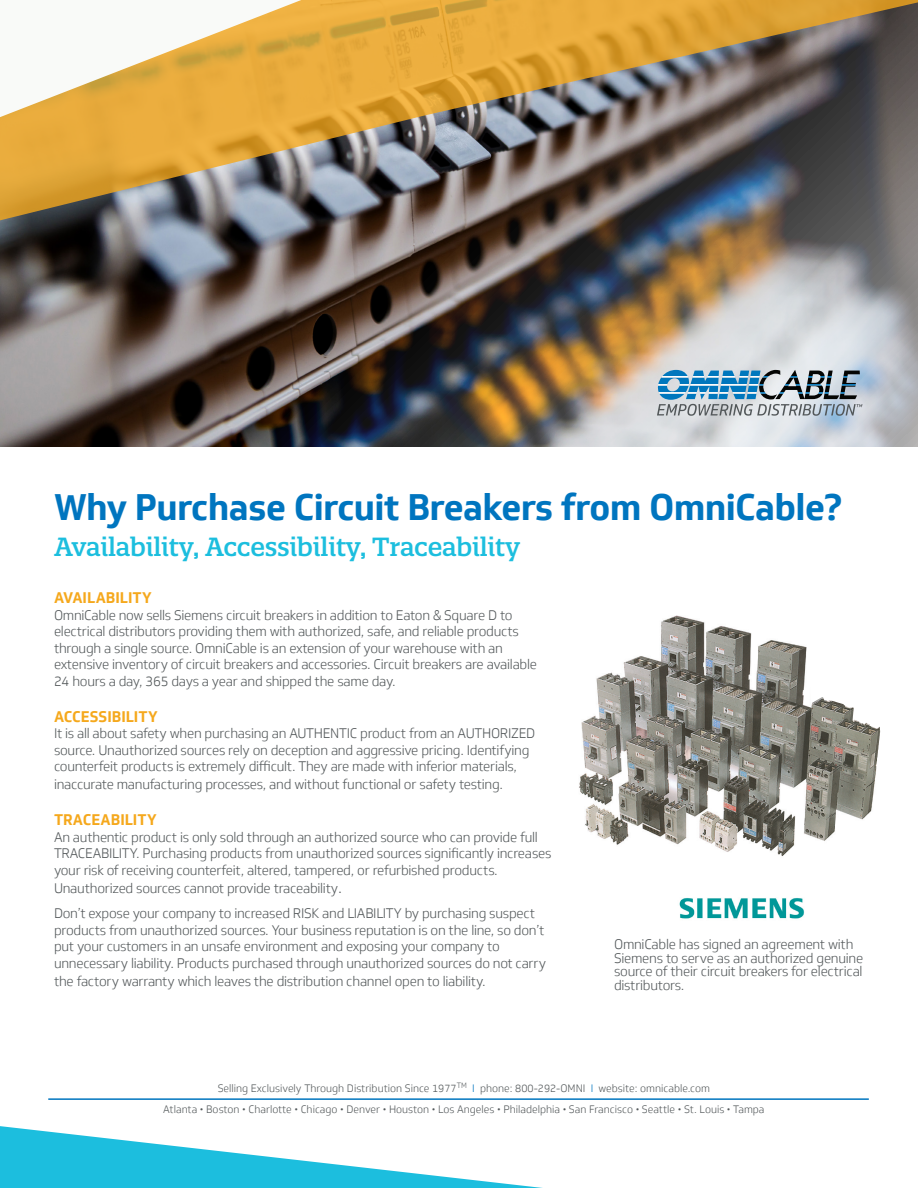
<style>
.page{position:relative;width:918px;height:1188px;background:#fff}
.page>*{position:absolute;margin:0;border:0;box-sizing:border-box;transform-origin:0 0}
.t1{font:700 36px "Soleto";letter-spacing:-.02em;color:#0075bf}
.t2{font:500 25.5px "Quatro Slab";letter-spacing:-.01em;color:#1cbede}
.t3{font:700 15px "Soleto";color:#f5a81c}
.t4{font:300 13.5px/16.5px "Soleto";letter-spacing:-.02em;color:#525759}
.t5{font:300 10.5px "Soleto";color:#525759}
.s1{font-size:15px}
.s2{color:#0075bf}
</style>
<div class="page">
<hr style="left:48px;top:1098px;width:821px;height:2px;background:#0075bf">
<img style="left:579px;top:615px;width:301px;height:241px">
<img style="left:679px;top:898px;width:126px;height:21px">
<img style="left:0;top:292px;width:918px;height:155px">
<img style="left:0;top:0;width:918px;height:292px">
<svg style="left:0;top:0;width:301px;height:117px"></svg>
<svg style="left:657px;top:370px;width:205px;height:46px;background:#8da9ba"></svg>
<svg style="left:0;top:1126px;width:543px;height:62px"></svg>
<p class="t1" style="left:54px;top:484px;width:790px">Why Purchase Circuit Breakers from OmniCable?</p>
<p class="t2" style="left:54px;top:531px;width:468px">Availability, Accessibility, Traceability</p>
<p class="t3" style="left:54px;top:589px;width:99px">AVAILABILITY</p>
<p class="t4" style="left:54px;top:607px;width:460px">OmniCable now sells Siemens circuit breakers in addition to Eaton &amp; Square D to</p>
<p class="t4" style="left:54px;top:623px;width:467px">electrical distributors providing them with authorized, safe, and reliable products through a single source. OmniCable is an extension of your warehouse with an</p>
<p class="t4" style="left:54px;top:656px;width:485px">extensive inventory of circuit breakers and accessories. Circuit breakers are available<br>24 hours a day, 365 days a year and shipped the same day.</p>
<p class="t3" style="left:54px;top:707px;width:105px">ACCESSIBILITY</p>
<p class="t4" style="left:54px;top:725px;width:483px">It is all about safety when purchasing an AUTHENTIC product from an AUTHORIZED source. Unauthorized sources rely on deception and aggressive pricing. Identifying counterfeit products is extremely difficult. They are made with inferior materials,</p>
<p class="t4" style="left:54px;top:776px;width:451px">inaccurate manufacturing processes, and without functional or safety testing.</p>
<p class="t3" style="left:54px;top:811px;width:104px">TRACEABILITY</p>
<p class="t4" style="left:54px;top:829px;width:499px">An authentic product is only sold through an authorized source who can provide full<br>TRACEABILITY. Purchasing products from unauthorized sources significantly increases your risk of receiving counterfeit, altered, tampered, or refurbished products.</p>
<p class="t4" style="left:54px;top:880px;width:290px">Unauthorized sources cannot provide traceability<span class="s1">.</span></p>
<p class="t4" style="left:54px;top:905px;width:492px">Don’t expose your company to increased RISK and LIABILITY by purchasing suspect products from unauthorized sources. Your business reputation is on the line, so don’t put your customers in an unsafe environment and exposing your company to</p>
<p class="t4" style="left:54px;top:954px;width:494px;line-height:18px">unnecessary liability. Products purchased through unauthorized sources do not carry the factory warranty which leaves the distribution channel open to liability.</p>
<p class="t4" style="left:614px;top:938px;width:251px;line-height:13.5px">OmniCable has signed an agreement with Siemens to serve as an authorized genuine source of their circuit breakers for electrical distributors.</p>
<p class="t5" style="left:218px;top:1082px;width:494px">Selling Exclusively Through Distribution Since 1977<sup>TM</sup> <span class="s2">I</span> phone: 800-292-OMNI <span class="s2">I</span> website: omnicable.com</p>
<p class="t5" style="left:163px;top:1103px;width:603px">Atlanta • Boston • Charlotte • Chicago • Denver • Houston • Los Angeles • Philadelphia • San Francisco • Seattle • St. Louis • Tampa</p>
</div>
